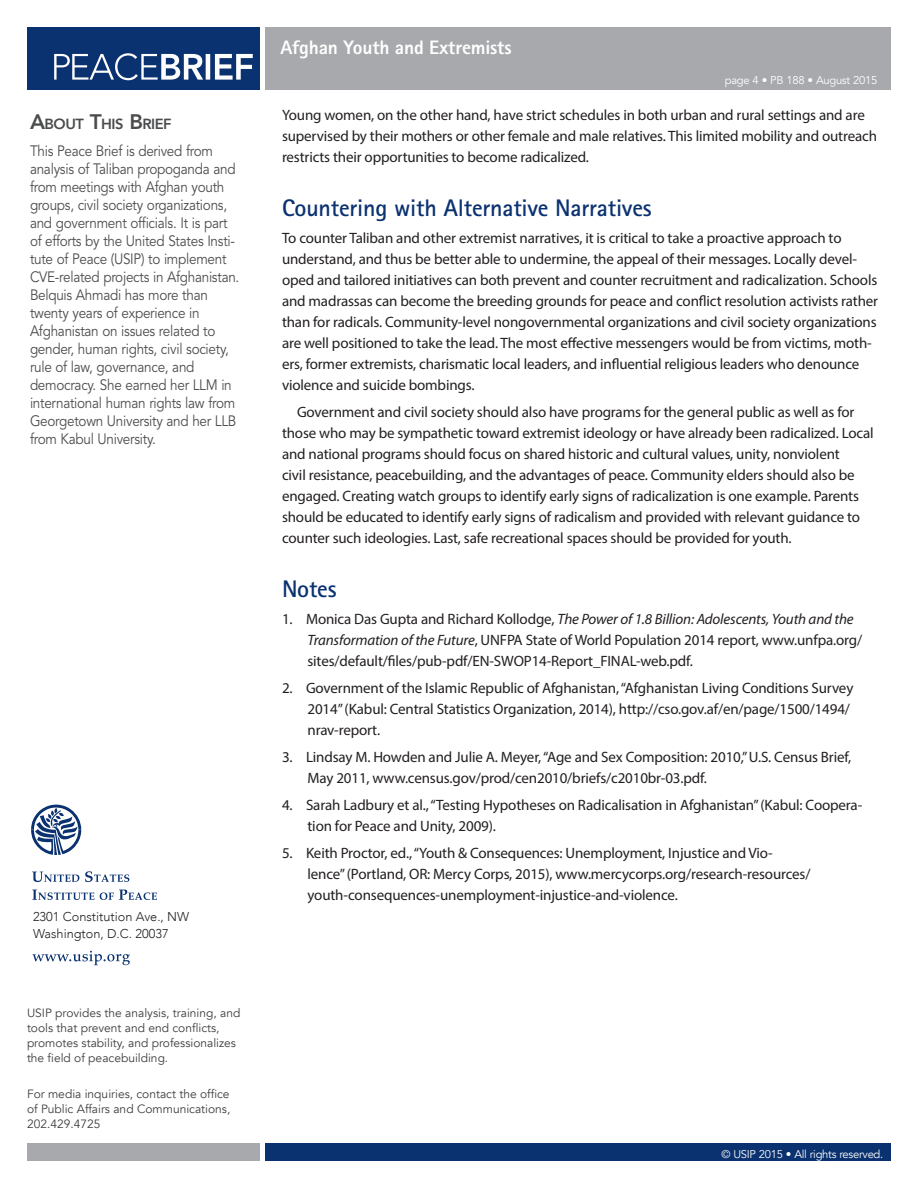
<style>
.page{position:relative;width:918px;height:1188px;background:#fff}
.page>*{position:absolute;margin:0;border:0;box-sizing:border-box;transform-origin:0 0}
.t1{font:700 24px "Rotis Sans Serif";letter-spacing:-.01em;color:#0b3270}
.t2{font:800 19.5px "Rotis Sans Serif";letter-spacing:-.01em;color:#fff}
.t3{font:15px/21px "Myriad Pro";letter-spacing:-.01em;color:#231f20}
.t4{font:15px/18px "Avenir LT Std";letter-spacing:-.02em;color:#4b4c4d;scale:.9 1}
.t5{font:800 14.7px "Avenir";letter-spacing:-.035em;color:#4b4c4d}
.t6{font:300 12.75px/16.5px "Avenir";color:#231f20}
.t7{font:12px/15px "Avenir";color:#3e3e3f}
.t8{font:12px/15px "Avenir LT Std";color:#231f20;text-align:justify}
.t9{font:11.25px "Avenir";letter-spacing:-.025em;color:#fff}
.s1{font-size:21px}
.s2{font-style:italic}
</style>
<div class="page">
<div style="left:265px;top:1143px;width:626px;height:18px;background:#0b3270"></div>
<div style="left:27px;top:1143px;width:233px;height:18px;background:#a8a9ad"></div>
<div style="left:265px;top:27px;width:626px;height:63px;background:#a8a9ad"></div>
<div style="left:27px;top:27px;width:233px;height:63px;background:#0b3270"></div>
<svg style="left:54px;top:53px;width:199px;height:27px"></svg>
<svg style="left:32px;top:890px;width:125px;height:10px"></svg>
<svg style="left:32px;top:871px;width:97px;height:11px"></svg>
<svg style="left:31px;top:804px;width:50px;height:51px"></svg>
<svg style="left:33px;top:951px;width:97px;height:14px"></svg>
<p class="t5" style="left:30px;top:112px;width:143px"><span class="s1">A</span>BOUT <span class="s1">T</span>HIS <span class="s1">B</span>RIEF</p>
<p class="t4" style="left:30px;top:142px;width:234px">This Peace Brief is derived from analysis of Taliban propoganda and from meetings with Afghan youth groups, civil society organizations, and government officials. It is part of efforts by the United States Insti&shy;tute of Peace (USIP) to implement CVE-related projects in Afghanistan.<br>Belquis Ahmadi has more than twenty years of experience in Afghanistan on issues related to gender, human rights, civil society, rule of law, governance, and democracy. She earned her LLM in international human rights law from Georgetown University and her LLB from Kabul University.</p>
<p class="t8" style="left:33px;top:905px;width:126px">2301 Constitution Ave.<br>Washington, DC 20037<br>202.457.1700</p>
<p class="t6" style="left:33px;top:909px;width:158px">2301 Constitution Ave., NW<br>Washington, D.C. 20037</p>
<p class="t7" style="left:27px;top:1006px;width:215px">USIP provides the analysis, training, and tools that prevent and end conflicts, promotes stability, and professionalizes the field of peacebuilding.</p>
<p class="t7" style="left:27px;top:1087px;width:205px;text-align:justify">For media inquiries, contact the office of Public Affairs and Communications, 202.429.4725</p>
<h2 class="t2" style="left:280px;top:35px;width:233px">Afghan Youth and Extremists</h2>
<p class="t9" style="left:725px;top:73px;width:154px">page 4 • PB 188 • August 2015</p>
<p class="t3" style="left:282px;top:104px;width:597px">Young women, on the other hand, have strict schedules in both urban and rural settings and are supervised by their mothers or other female and male relatives. This limited mobility and outreach restricts their opportunities to become radicalized.</p>
<h1 class="t1" style="left:282px;top:193px;width:371px">Countering with Alternative Narratives</h1>
<p class="t3" style="left:282px;top:227px;width:598px">To counter Taliban and other extremist narratives, it is critical to take a proactive approach to understand, and thus be better able to undermine, the appeal of their messages. Locally devel&shy;oped and tailored initiatives can both prevent and counter recruitment and radicalization. Schools and madrassas can become the breeding grounds for peace and conflict resolution activists rather than for radicals. Community-level nongovernmental organizations and civil society organizations are well positioned to take the lead. The most effective messengers would be from victims, moth&shy;ers, former extremists, charismatic local leaders, and influential religious leaders who denounce violence and suicide bombings.</p>
<p class="t3" style="left:282px;top:401px;width:593px;text-indent:15px">Government and civil society should also have programs for the general public as well as for those who may be sympathetic toward extremist ideology or have already been radicalized. Local and national programs should focus on shared historic and cultural values, unity, nonviolent<br>civil resistance, peacebuilding, and the advantages of peace. Community elders should also be engaged. Creating watch groups to identify early signs of radicalization is one example. Parents should be educated to identify early signs of radicalism and provided with relevant guidance to counter such ideologies. Last, safe recreational spaces should be provided for youth.</p>
<h1 class="t1" style="left:282px;top:574px;width:56px">Notes</h1>
<p class="t3" style="left:308px;top:608px;width:556px;text-indent:-26px">1. Monica Das Gupta and Richard Kollodge, <span class="s2">The Power of 1.8 Billion: Adolescents, Youth and the<br>Transformation of the Future</span>, UNFPA State of World Population 2014 report, www.unfpa.org/ sites/default/files/pub-pdf/EN-SWOP14-Report_FINAL-web.pdf.</p>
<p class="t3" style="left:308px;top:677px;width:547px;text-indent:-26px">2. Government of the Islamic Republic of Afghanistan, “Afghanistan Living Conditions Survey<br>2014” (Kabul: Central Statistics Organization, 2014), http://cso.gov.af/en/page/1500/1494/ nrav-report.</p>
<p class="t3" style="left:308px;top:746px;width:545px;text-indent:-26px">3. Lindsay M. Howden and Julie A. Meyer, “Age and Sex Composition: 2010,” U.S. Census Brief,<br>May 2011, www.census.gov/prod/cen2010/briefs/c2010br-03.pdf.</p>
<p class="t3" style="left:308px;top:794px;width:556px;text-indent:-26px">4. Sarah Ladbury et al., “Testing Hypotheses on Radicalisation in Afghanistan” (Kabul: Coopera&shy;tion for Peace and Unity, 2009).</p>
<p class="t3" style="left:307px;top:842px;width:505px;text-indent:-25px">5. Keith Proctor, ed., “Youth &amp; Consequences: Unemployment, Injustice and Vio&shy;lence” (Portland, OR: Mercy Corps, 2015), www.mercycorps.org/research-resources/ youth-consequences-unemployment-injustice-and-violence.</p>
<p class="t9" style="left:722px;top:1147px;width:163px">© USIP 2015 • All rights reserved.</p>
</div>
